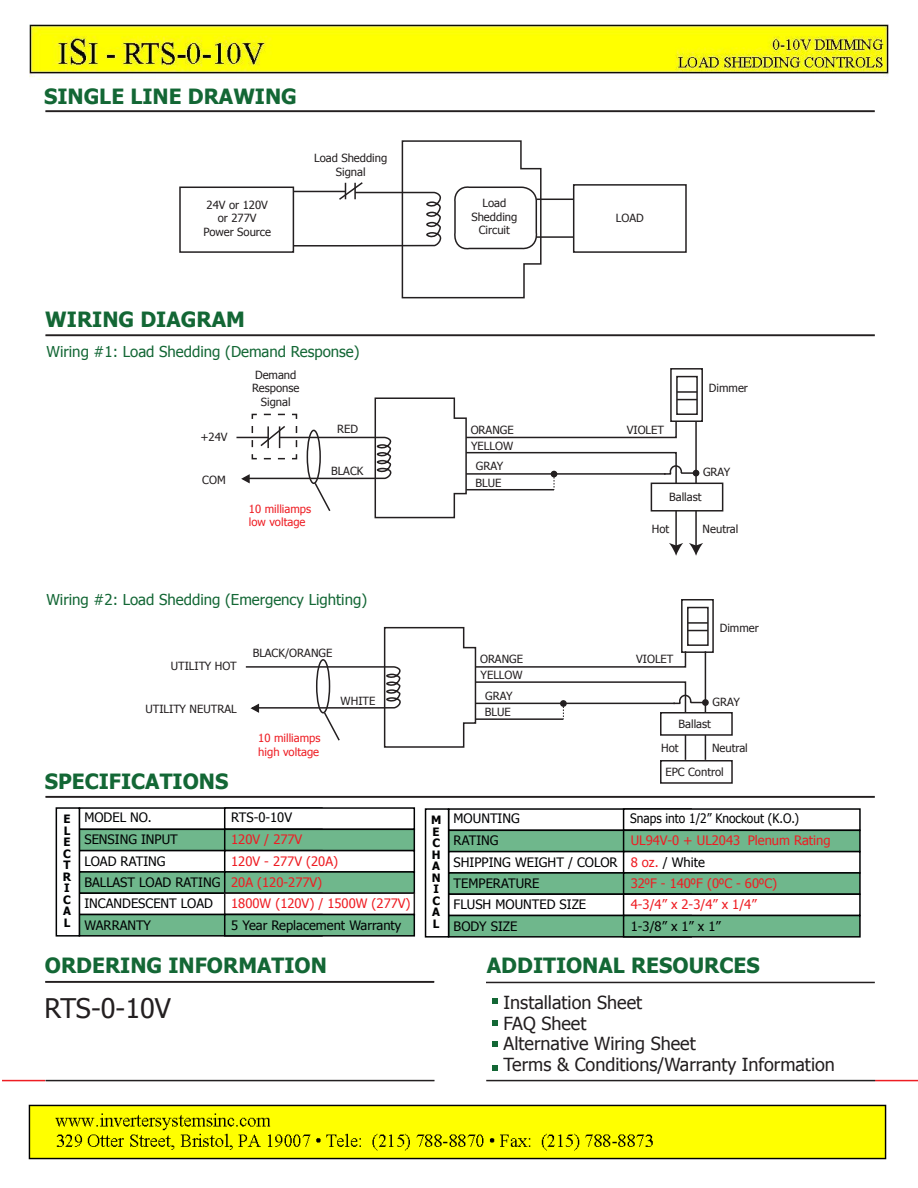
<style>
.page{position:relative;width:918px;height:1188px;background:#fff}
.page>*{position:absolute;margin:0;border:0;box-sizing:border-box;transform-origin:0 0}
.t1{font:27px "Tahoma";letter-spacing:-.005em;color:#231f20}
.t2{font:700 21px "Tahoma";color:#136735}
.t3{font:18px/20.9px "Tahoma";color:#231f20}
.t4{font:15px "Tahoma";color:#136735}
.t5{font:13.05px/21.5px "Tahoma";color:#010203}
.t6{font:13.05px/21.3px "Tahoma";color:#ee1d23}
.t7{font:13.05px "Tahoma";color:#010203;scale:.92 1}
.t8{font:700 11.55px/11.6px "Tahoma";color:#010203}
.t9{font:11.25px/13.5px "Tahoma";color:#231f20;text-align:center}
.t10{font:11.25px/13.5px "Tahoma";color:#ee1d23}
.s1{color:#010203}
</style>
<div class="page">
<svg style="left:492px;top:999px;width:5px;height:5px"></svg>
<svg style="left:492px;top:1020px;width:5px;height:5px"></svg>
<svg style="left:492px;top:1041px;width:5px;height:5px"></svg>
<svg style="left:492px;top:1065px;width:5px;height:5px"></svg>
<hr style="left:486px;top:982px;width:389px;height:1px;background:#231f20">
<hr style="left:45px;top:981px;width:389px;height:2px;background:#231f20">
<hr style="left:45px;top:796px;width:830px;height:2px;background:#231f20">
<hr style="left:45px;top:334px;width:830px;height:2px;background:#231f20">
<hr style="left:45px;top:110px;width:830px;height:2px;background:#231f20">
<hr style="left:2px;top:1080px;width:43px;height:1px;background:#ee1d23">
<hr style="left:875px;top:1080px;width:43px;height:1px;background:#ee1d23">
<hr style="left:486px;top:1080px;width:389px;height:1px;background:#231f20">
<hr style="left:46px;top:1080px;width:388px;height:1px;background:#231f20">
<hr style="left:236px;top:437px;width:32px;height:1px;background:#231f20">
<div style="left:651px;top:483px;width:72px;height:29px;border:2px solid #231f20"></div>
<div style="left:670px;top:368px;width:33px;height:54px;border:2px solid #231f20"></div>
<div style="left:676px;top:376px;width:22px;height:39px;border:2px solid #231f20"></div>
<hr style="left:677px;top:391px;width:20px;height:2px;background:#231f20">
<hr style="left:675px;top:511px;width:2px;height:36px;background:#231f20">
<svg style="left:669px;top:543px;width:14px;height:13px"></svg>
<hr style="left:695px;top:511px;width:2px;height:36px;background:#231f20">
<svg style="left:689px;top:543px;width:14px;height:13px"></svg>
<svg style="left:240px;top:397px;width:459px;height:122px"></svg>
<div style="left:660px;top:712px;width:73px;height:24px;border:2px solid #231f20"></div>
<div style="left:681px;top:599px;width:33px;height:54px;border:2px solid #231f20"></div>
<div style="left:687px;top:607px;width:22px;height:39px;border:2px solid #231f20"></div>
<hr style="left:688px;top:622px;width:20px;height:2px;background:#231f20">
<div style="left:702px;top:699px;width:7px;height:7px;border:1px solid #231f20;border-radius:50%"></div>
<div style="left:660px;top:760px;width:73px;height:24px;border:2px solid #231f20"></div>
<svg style="left:245px;top:626px;width:463px;height:134px"></svg>
<div style="left:179px;top:187px;width:115px;height:66px;border:2px solid #231f20"></div>
<div style="left:573px;top:184px;width:114px;height:69px;border:2px solid #231f20"></div>
<hr style="left:536px;top:199px;width:38px;height:1px;background:#231f20">
<hr style="left:536px;top:236px;width:38px;height:2px;background:#231f20">
<svg style="left:292px;top:140px;width:250px;height:159px"></svg>
<div style="left:79px;top:807px;width:244px;height:23px;background:#fff;border:2px solid #010203"></div>
<div style="left:224px;top:807px;width:191px;height:23px;background:#fff;border:2px solid #010203"></div>
<div style="left:79px;top:829px;width:244px;height:22px;background:#6fb78c;border:2px solid #010203"></div>
<div style="left:224px;top:829px;width:191px;height:22px;background:#6fb78c;border:2px solid #010203"></div>
<div style="left:79px;top:850px;width:244px;height:23px;background:#fff;border:2px solid #010203"></div>
<div style="left:224px;top:850px;width:191px;height:23px;background:#fff;border:2px solid #010203"></div>
<div style="left:79px;top:871px;width:244px;height:23px;background:#6fb78c;border:2px solid #010203"></div>
<div style="left:224px;top:871px;width:191px;height:23px;background:#6fb78c;border:2px solid #010203"></div>
<div style="left:79px;top:892px;width:244px;height:23px;background:#fff;border:2px solid #010203"></div>
<div style="left:224px;top:892px;width:191px;height:23px;background:#fff;border:2px solid #231f20"></div>
<div style="left:79px;top:914px;width:244px;height:23px;background:#6fb78c;border:2px solid #010203"></div>
<div style="left:224px;top:914px;width:191px;height:23px;background:#6fb78c;border:2px solid #010203"></div>
<div style="left:56px;top:807px;width:24px;height:130px;background:#fff;border:2px solid #010203"></div>
<div style="left:448px;top:808px;width:244px;height:23px;background:#fff;border:2px solid #010203"></div>
<div style="left:623px;top:808px;width:238px;height:23px;background:#fff;border:2px solid #010203"></div>
<div style="left:448px;top:830px;width:244px;height:22px;background:#6fb78c;border:2px solid #010203"></div>
<div style="left:623px;top:830px;width:238px;height:22px;background:#6fb78c;border:2px solid #010203"></div>
<div style="left:448px;top:851px;width:244px;height:23px;background:#fff;border:2px solid #010203"></div>
<div style="left:623px;top:851px;width:238px;height:23px;background:#fff;border:2px solid #010203"></div>
<div style="left:448px;top:872px;width:244px;height:23px;background:#6fb78c;border:2px solid #010203"></div>
<div style="left:623px;top:872px;width:238px;height:23px;background:#6fb78c;border:2px solid #010203"></div>
<div style="left:448px;top:893px;width:244px;height:23px;background:#fff;border:2px solid #010203"></div>
<div style="left:623px;top:893px;width:238px;height:23px;background:#fff;border:2px solid #010203"></div>
<div style="left:448px;top:915px;width:244px;height:23px;background:#6fb78c;border:2px solid #010203"></div>
<div style="left:623px;top:915px;width:238px;height:23px;background:#6fb78c;border:2px solid #010203"></div>
<div style="left:425px;top:808px;width:24px;height:130px;background:#fff;border:2px solid #010203"></div>
<img style="left:30px;top:24px;width:858px;height:55px">
<img style="left:29px;top:1104px;width:858px;height:55px">
<h2 class="t2" style="left:44px;top:82px;width:254px">SINGLE LINE DRAWING</h2>
<p class="t9" style="left:203px;top:198px;width:69px">24V or 120V or 277V<br>Power Source</p>
<p class="t9" style="left:314px;top:151px;width:75px">Load Shedding<br>Signal</p>
<h2 class="t2" style="left:45px;top:304px;width:201px">WIRING DIAGRAM</h2>
<h3 class="t4" style="left:46px;top:342px;width:315px">Wiring #1: Load Shedding (Demand Response)</h3>
<p class="t9" style="left:200px;top:429px;width:29px">+24V</p>
<p class="t9" style="left:202px;top:472px;width:25px">COM</p>
<p class="t9" style="left:252px;top:367px;width:49px">Demand<br>Response<br>Signal</p>
<p class="t10" style="left:249px;top:501px;width:64px">10 milliamps low voltage</p>
<p class="t9" style="left:337px;top:421px;width:22px">RED</p>
<p class="t9" style="left:331px;top:464px;width:34px">BLACK</p>
<h3 class="t4" style="left:46px;top:589px;width:322px">Wiring #2: Load Shedding (Emergency Lighting)</h3>
<p class="t9" style="left:171px;top:659px;width:67px">UTILITY HOT</p>
<p class="t9" style="left:145px;top:702px;width:93px">UTILITY NEUTRAL</p>
<h2 class="t2" style="left:45px;top:767px;width:185px">SPECIFICATIONS</h2>
<p class="t9" style="left:253px;top:646px;width:81px">BLACK/ORANGE</p>
<p class="t10" style="left:258px;top:731px;width:64px">10 milliamps high voltage</p>
<p class="t9" style="left:341px;top:693px;width:36px">WHITE</p>
<p class="t9" style="left:471px;top:196px;width:47px">Load<br>Shedding<br>Circuit</p>
<p class="t9" style="left:616px;top:211px;width:29px">LOAD</p>
<p class="t9" style="left:471px;top:422px;width:45px">ORANGE</p>
<p class="t9" style="left:627px;top:422px;width:39px">VIOLET</p>
<p class="t9" style="left:471px;top:435px;width:44px;line-height:20.7px">YELLOW<br>GRAY</p>
<p class="t9" style="left:476px;top:476px;width:27px">BLUE</p>
<p class="t9" style="left:709px;top:381px;width:41px">Dimmer</p>
<p class="t9" style="left:703px;top:465px;width:29px">GRAY</p>
<p class="t9" style="left:669px;top:490px;width:34px">Ballast</p>
<p class="t9" style="left:652px;top:522px;width:19px">Hot</p>
<p class="t9" style="left:703px;top:522px;width:37px">Neutral</p>
<p class="t9" style="left:480px;top:652px;width:45px">ORANGE</p>
<p class="t9" style="left:636px;top:652px;width:39px">VIOLET</p>
<p class="t9" style="left:481px;top:664px;width:44px;line-height:20.7px">YELLOW<br>GRAY</p>
<p class="t9" style="left:485px;top:705px;width:27px">BLUE</p>
<p class="t9" style="left:720px;top:621px;width:41px">Dimmer</p>
<p class="t9" style="left:713px;top:694px;width:29px">GRAY</p>
<p class="t9" style="left:678px;top:717px;width:34px">Ballast</p>
<p class="t9" style="left:661px;top:741px;width:19px">Hot</p>
<p class="t9" style="left:712px;top:741px;width:37px">Neutral</p>
<p class="t9" style="left:665px;top:765px;width:60px">EPC Control</p>
<p class="t5" style="left:84px;top:806px;width:137px">MODEL NO.<br>SENSING INPUT<br>LOAD RATING<br>BALLAST LOAD RATING<br>INCANDESCENT LOAD<br>WARRANTY</p>
<p class="t5" style="left:231px;top:806px;width:62px">RTS-0-10V</p>
<p class="t8" style="left:63px;top:813px;width:10px">E<br>L<br>E<br>C<br>T<br>R<br>I<br>C<br>A<br>L</p>
<p class="t5" style="left:454px;top:807px;width:166px">MOUNTING<br>RATING<br>SHIPPING WEIGHT / COLOR<br>TEMPERATURE<br>FLUSH MOUNTED SIZE<br>BODY SIZE</p>
<p class="t7" style="left:630px;top:810px;width:185px">Snaps into 1/2” Knockout (K.O.)</p>
<p class="t8" style="left:431px;top:814px;width:11px">M<br>E<br>C<br>H<br>A<br>N<br>I<br>C<br>A<br>L</p>
<p class="t6" style="left:231px;top:828px;width:181px">120V / 277V<br>120V - 277V (20A)<br>20A (120-277V)<br>1800W (120V) / 1500W (277V)</p>
<p class="t5" style="left:231px;top:914px;width:172px">5 Year Replacement Warranty</p>
<p class="t6" style="left:631px;top:829px;width:201px">UL94V-0 + UL2043 Plenum Rating<br>8 oz. <span class="s1">/ White<br></span>32ºF - 140ºF (0ºC - 60ºC)<br>4-3/4” x 2-3/4” x 1/4”</p>
<p class="t5" style="left:631px;top:915px;width:91px">1-3/8” x 1” x 1”</p>
<h2 class="t2" style="left:45px;top:951px;width:284px">ORDERING INFORMATION</h2>
<h2 class="t2" style="left:487px;top:951px;width:274px">ADDITIONAL RESOURCES</h2>
<h1 class="t1" style="left:44px;top:990px;width:128px">RTS-0-10V</h1>
<h3 class="t3" style="left:504px;top:991px;width:333px">Installation Sheet<br>FAQ Sheet<br>Alternative Wiring Sheet<br>Terms &amp; Conditions/Warranty Information</h3>
</div>
